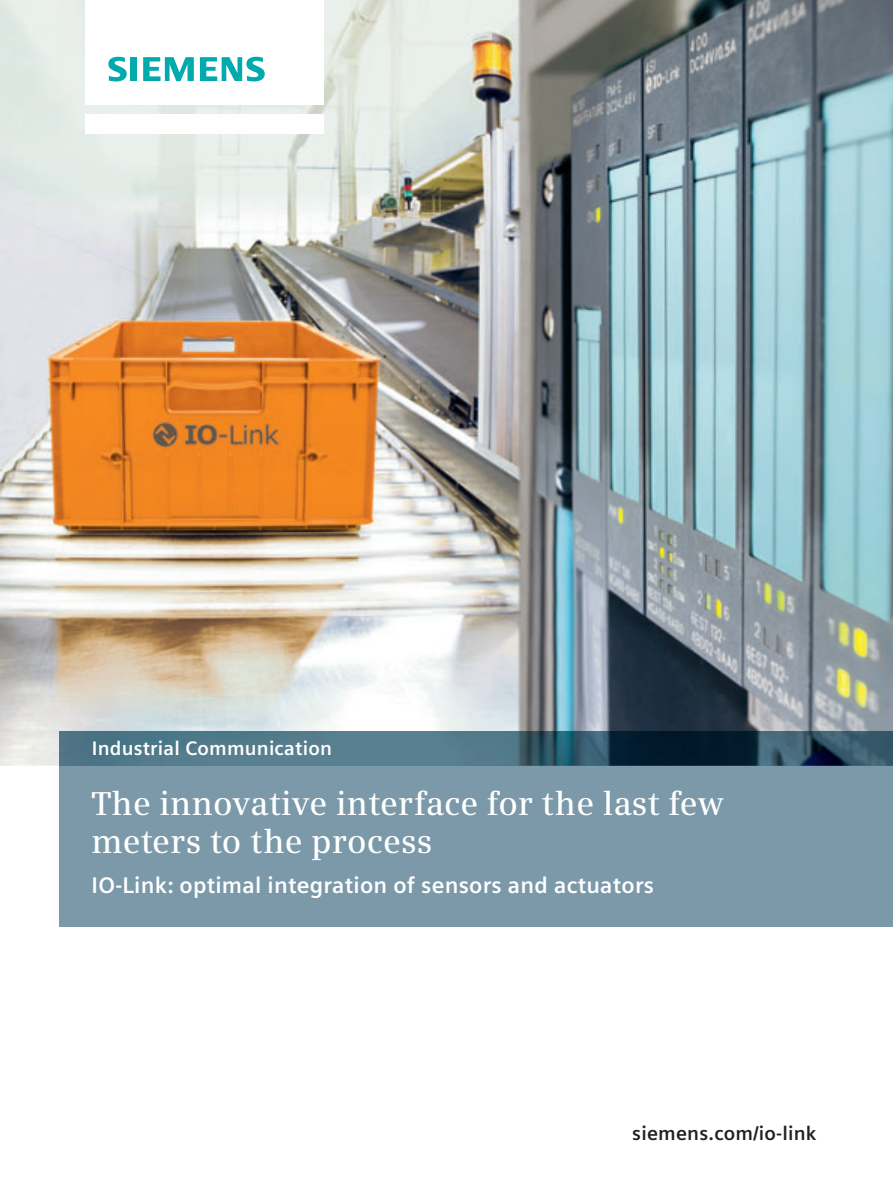
<style>
.page{position:relative;width:893px;height:1191px;background:#fff}
.page>*{position:absolute;margin:0;border:0;box-sizing:border-box;transform-origin:0 0}
.t1{font:600 33px/38.2px "Siemens Serif";letter-spacing:.005em;color:#fff}
.t2{font:700 22.5px "Siemens Sans Global";letter-spacing:.01em;color:#fff}
.t3{font:700 19.5px "Siemens Sans Global";letter-spacing:.01em;color:#fff}
.t4{font:700 19.5px "Siemens Sans Global";letter-spacing:.01em;color:#231f20}
</style>
<div class="page">
<img style="left:0;top:0;width:893px;height:765px">
<div style="left:85px;top:114px;width:238px;height:19px;background:#fff"></div>
<div style="left:85px;top:0;width:238px;height:105px;background:#fff"></div>
<svg style="left:108px;top:57px;width:19px;height:24px"></svg>
<div style="left:130px;top:57px;width:7px;height:24px;background:#00aaad"></div>
<svg style="left:143px;top:57px;width:51px;height:24px"></svg>
<svg style="left:200px;top:57px;width:65px;height:24px"></svg>
<div style="left:60px;top:765px;width:833px;height:162px;background:#7b99a9"></div>
<img style="left:60px;top:731px;width:833px;height:34px">
<p class="t3" style="left:92px;top:736px;width:242px">Industrial Communication</p>
<p class="t1" style="left:91px;top:785px;width:634px">The innovative interface for the last few meters to the process</p>
<p class="t2" style="left:92px;top:871px;width:564px">IO-Link: optimal integration of sensors and actuators</p>
<p class="t4" style="left:632px;top:1121px;width:186px">siemens.com/io-link</p>
</div>
